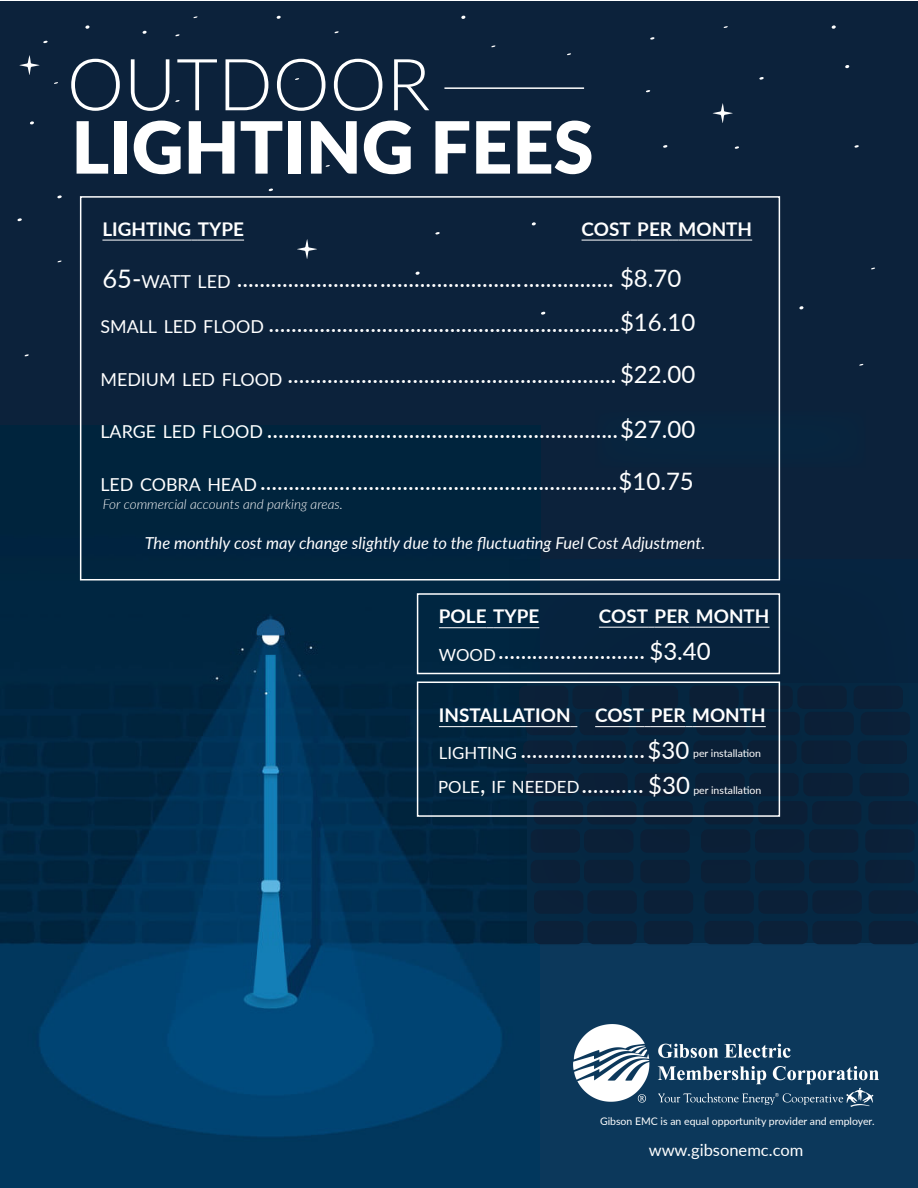
<style>
.page{position:relative;width:918px;height:1188px;background:#fff}
.page>*{position:absolute;margin:0;border:0;box-sizing:border-box;transform-origin:0 0}
.t1{font:900 72px "Lato";color:#fff}
.t2{font:300 72px "Lato";color:#fff}
.t3{font:24px/45.5px "Lato";color:#fff}
.t4{font:700 18.9px "Lato";color:#fff}
.t5{font:17.85px "Lato";color:#fff}
.t6{font:16.8px "Lato";color:#fff}
.t7{font:italic 16.5px "Lato";color:#fff}
.t8{font:16.5px "Lato";color:#fff}
.t9{font:italic 300 13.5px "Lato";color:#fff}
.t10{font:10.5px "Lato";color:#fff}
.s1{font-size:25.5px}
.s2{font-size:24px}
</style>
<div class="page">
<div style="left:0;top:1px;width:918px;height:570px;background:#0c223b"></div>
<img style="left:0;top:426px;width:540px;height:762px">
<div style="left:540px;top:943px;width:378px;height:245px;background:#0c385b"></div>
<div style="left:595px;top:411px;width:271px;height:57px;background:#062741"></div>
<hr style="left:102px;top:240px;width:89px;height:1px;background:#fff">
<hr style="left:198px;top:240px;width:46px;height:1px;background:#fff">
<img style="left:573px;top:1025px;width:305px;height:81px">
<div style="left:509px;top:559px;width:409px;height:387px;background:#06223c"></div>
<hr style="left:444px;top:87px;width:140px;height:2px;background:#fff">
<hr style="left:439px;top:627px;width:48px;height:1px;background:#fff">
<hr style="left:493px;top:627px;width:46px;height:1px;background:#fff">
<hr style="left:582px;top:240px;width:49px;height:1px;background:#fff">
<hr style="left:637px;top:240px;width:35px;height:1px;background:#fff">
<hr style="left:679px;top:240px;width:73px;height:1px;background:#fff">
<hr style="left:599px;top:627px;width:49px;height:1px;background:#fff">
<hr style="left:655px;top:627px;width:34px;height:1px;background:#fff">
<hr style="left:696px;top:627px;width:74px;height:1px;background:#fff">
<hr style="left:595px;top:726px;width:49px;height:1px;background:#fff">
<hr style="left:651px;top:726px;width:35px;height:1px;background:#fff">
<hr style="left:692px;top:726px;width:74px;height:1px;background:#fff">
<hr style="left:439px;top:726px;width:132px;height:1px;background:#fff">
<svg style="left:845px;top:65px;width:5px;height:3px"></svg>
<svg style="left:854px;top:145px;width:5px;height:3px"></svg>
<svg style="left:734px;top:146px;width:5px;height:3px"></svg>
<svg style="left:531px;top:222px;width:5px;height:3px"></svg>
<svg style="left:759px;top:77px;width:5px;height:3px"></svg>
<svg style="left:663px;top:145px;width:5px;height:3px"></svg>
<svg style="left:57px;top:195px;width:5px;height:3px"></svg>
<svg style="left:415px;top:272px;width:5px;height:3px"></svg>
<svg style="left:541px;top:312px;width:5px;height:3px"></svg>
<svg style="left:650px;top:37px;width:5px;height:3px"></svg>
<div style="left:80px;top:196px;width:700px;height:384px;border:2px solid #fff"></div>
<div style="left:417px;top:593px;width:363px;height:81px;border:2px solid #fff"></div>
<div style="left:417px;top:682px;width:363px;height:135px;border:2px solid #fff"></div>
<svg style="left:17px;top:218px;width:5px;height:3px"></svg>
<svg style="left:276px;top:16px;width:5px;height:3px"></svg>
<svg style="left:142px;top:31px;width:5px;height:3px"></svg>
<svg style="left:799px;top:306px;width:5px;height:3px"></svg>
<svg style="left:461px;top:16px;width:5px;height:3px"></svg>
<svg style="left:831px;top:25px;width:5px;height:4px"></svg>
<svg style="left:85px;top:25px;width:5px;height:4px"></svg>
<svg style="left:713px;top:103px;width:20px;height:20px"></svg>
<svg style="left:297px;top:239px;width:20px;height:20px"></svg>
<svg style="left:19px;top:55px;width:21px;height:20px"></svg>
<h1 class="t2" style="left:67px;top:34px;width:365px">OUTDOOR</h1>
<h1 class="t1" style="left:71px;top:93px;width:524px">LIGHTING FEES</h1>
<p class="t4" style="left:102px;top:215px;width:143px">LIGHTING TYPE</p>
<p class="t4" style="left:582px;top:215px;width:172px">COST PER MONTH</p>
<p class="t3" style="left:269px;top:254px;width:428px;text-indent:-32px">.................................................................. $8.70 ..............................................................$16.10</p>
<p class="t3" style="left:288px;top:351px;width:409px">..........................................................$22.00</p>
<p class="t3" style="left:260px;top:402px;width:437px;line-height:51.8px">..............................................................$27.00 ...............................................................$10.75</p>
<p class="t5" style="left:102px;top:268px;width:130px"><span class="s1">65-</span>WATT LED</p>
<p class="t5" style="left:101px;top:313px;width:165px">SMALL LED FLOOD</p>
<p class="t5" style="left:100px;top:367px;width:184px">MEDIUM LED FLOOD</p>
<p class="t5" style="left:100px;top:419px;width:164px">LARGE LED FLOOD</p>
<p class="t5" style="left:100px;top:472px;width:158px">LED COBRA HEAD</p>
<p class="t9" style="left:103px;top:495px;width:242px">For commercial accounts and parking areas.</p>
<p class="t7" style="left:145px;top:532px;width:562px">The monthly cost may change slightly due to the fluctuating Fuel Cost Adjustment.</p>
<p class="t4" style="left:599px;top:602px;width:172px">COST PER MONTH</p>
<p class="t4" style="left:439px;top:603px;width:102px">POLE TYPE</p>
<p class="t6" style="left:439px;top:643px;width:58px">WOOD</p>
<p class="t3" style="left:498px;top:627px;width:214px">.......................... $3.40</p>
<p class="t4" style="left:439px;top:701px;width:133px">INSTALLATION</p>
<p class="t4" style="left:595px;top:701px;width:172px">COST PER MONTH</p>
<p class="t3" style="left:521px;top:731px;width:171px;line-height:34.7px;text-align:right">......................$30 ........... $30</p>
<p class="t10" style="left:693px;top:746px;width:70px">per installation</p>
<p class="t6" style="left:439px;top:741px;width:80px">LIGHTING</p>
<p class="t6" style="left:438px;top:775px;width:143px">POLE<span class="s2">,</span> IF NEEDED</p>
<p class="t10" style="left:693px;top:783px;width:70px">per installation</p>
<p class="t10" style="left:600px;top:1113px;width:276px">Gibson EMC is an equal opportunity provider and employer.</p>
<p class="t8" style="left:649px;top:1139px;width:156px">www.gibsonemc.com</p>
</div>
